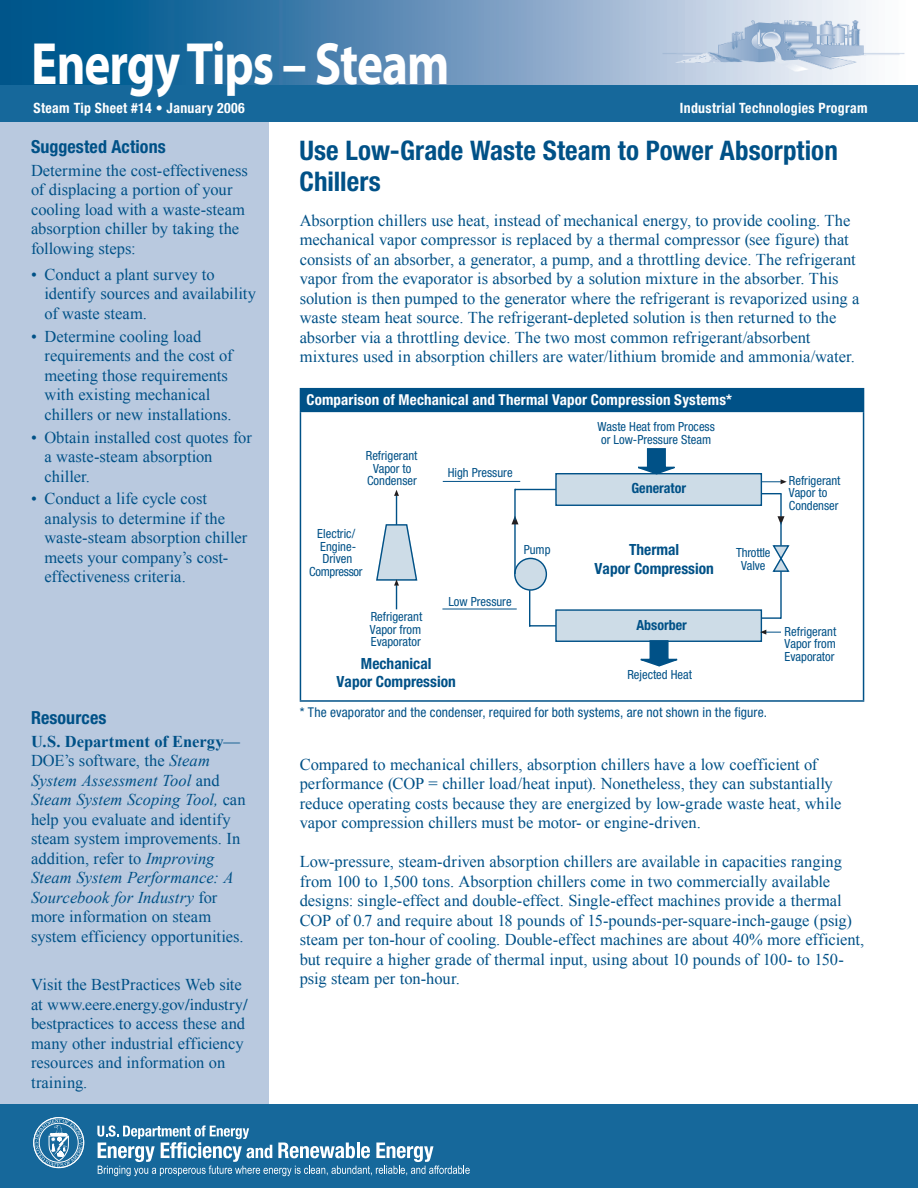
<style>
.page{position:relative;width:918px;height:1188px;background:#fff}
.page>*{position:absolute;margin:0;border:0;box-sizing:border-box;transform-origin:0 0}
.t1{font:700 60px "Myriad";letter-spacing:-.02em;color:#fff;scale:.82 1}
.TipSheet_Title{font:700 condensed 27px/31.5px "Helvetica Neue LT Std";letter-spacing:.005em;color:#005187}
.Header__E{font:700 condensed 18px "Helvetica Neue LT Std";letter-spacing:.005em;color:#005187}
.body_text{font:16.5px/19.5px "Times New Roman";color:#005187}
.Body_Text_Bullets__E{font:16.5px/19.5px "Times New Roman";color:#005187}
.t2{font:700 condensed 15.45px/18.3px "Helvetica Neue LT Std";color:#005187;text-align:center}
.table_title{font:700 condensed 15px "Helvetica Neue LT Std";letter-spacing:.01em;color:#fff}
.t3{font:700 condensed 14.25px "Helvetica Neue LT Std";letter-spacing:.025em;color:#fff}
.t4{font:700 condensed 13.95px "Helvetica Neue LT Std";color:#005187}
.table_note{font:condensed 13.5px "Helvetica Neue LT Std";letter-spacing:.01em;color:#005187}
.t5{font:condensed 12.6px/12.6px "Helvetica Neue LT Std";color:#005187;text-align:center}
.s1{font-weight:700}
.s2{font-style:italic}
.s3{font-family:"Times"}
</style>
<div class="page">
<div style="left:0;top:0;width:269px;height:1110px;background:#b9c9df"></div>
<div style="left:0;top:1104px;width:918px;height:84px;background:#16689b"></div>
<img style="left:0;top:0;width:905px;height:85px">
<div style="left:0;top:85px;width:918px;height:37px;background:#16689b"></div>
<svg style="left:97px;top:1125px;width:373px;height:51px"></svg>
<svg style="left:34px;top:1118px;width:50px;height:50px"></svg>
<div style="left:300px;top:389px;width:564px;height:22px;background:#005187"></div>
<hr style="left:300px;top:388px;width:564px;height:1px;background:#005187">
<hr style="left:300px;top:411px;width:564px;height:1px;background:#005187">
<hr style="left:300px;top:412px;width:1px;height:288px;background:#005187">
<hr style="left:863px;top:412px;width:1px;height:288px;background:#005187">
<hr style="left:300px;top:700px;width:564px;height:2px;background:#005187">
<div style="left:556px;top:474px;width:205px;height:31px;background:#cddce7"></div>
<div style="left:556px;top:610px;width:205px;height:31px;background:#cddce7"></div>
<div style="left:555px;top:473px;width:207px;height:33px;border:1px solid #005187"></div>
<div style="left:555px;top:609px;width:207px;height:33px;border:1px solid #005187"></div>
<svg style="left:515px;top:558px;width:31px;height:32px"></svg>
<svg style="left:632px;top:640px;width:53px;height:27px"></svg>
<svg style="left:772px;top:545px;width:18px;height:27px"></svg>
<svg style="left:761px;top:493px;width:21px;height:1px"></svg>
<hr style="left:780px;top:494px;width:2px;height:23px;background:#005187">
<svg style="left:777px;top:516px;width:8px;height:7px"></svg>
<hr style="left:761px;top:617px;width:20px;height:2px;background:#005187">
<hr style="left:780px;top:571px;width:2px;height:48px;background:#005187">
<hr style="left:780px;top:522px;width:2px;height:24px;background:#005187">
<svg style="left:761px;top:479px;width:26px;height:5px"></svg>
<svg style="left:760px;top:630px;width:21px;height:5px"></svg>
<svg style="left:630px;top:448px;width:53px;height:27px"></svg>
<hr style="left:529px;top:590px;width:1px;height:36px;background:#005187">
<hr style="left:529px;top:625px;width:27px;height:2px;background:#005187">
<hr style="left:514px;top:524px;width:2px;height:50px;background:#005187">
<svg style="left:511px;top:518px;width:7px;height:6px"></svg>
<hr style="left:514px;top:489px;width:2px;height:31px;background:#005187">
<hr style="left:515px;top:489px;width:41px;height:1px;background:#005187">
<div style="left:514px;top:558px;width:33px;height:33px;border:1px solid #005187;border-radius:50%"></div>
<hr style="left:396px;top:495px;width:1px;height:30px;background:#005187">
<svg style="left:394px;top:490px;width:5px;height:6px"></svg>
<svg style="left:376px;top:523px;width:42px;height:86px"></svg>
<hr style="left:443px;top:481px;width:77px;height:1px;background:#005187">
<hr style="left:442px;top:609px;width:75px;height:1px;background:#005187">
<p class="t1" style="left:31px;top:33px;width:511px">Energy Tips – Steam</p>
<p class="t3" style="left:34px;top:99px;width:213px">Steam Tip Sheet #14 • January 2006</p>
<p class="t3" style="left:680px;top:99px;width:189px">Industrial Technologies Program</p>
<p class="TipSheet_Title" style="left:300px;top:134px;width:540px">Use Low-Grade Waste Steam to Power Absorption<br>Chillers</p>
<p class="body_text" style="left:300px;top:210px;width:561px">Absorption chillers use heat, instead of mechanical energy, to provide cooling. The mechanical vapor compressor is replaced by a thermal compressor (see figure) that consists of an absorber, a generator, a pump, and a throttling device. The refrigerant vapor from the evaporator is absorbed by a solution mixture in the absorber. This solution is then pumped to the generator where the refrigerant is revaporized using a waste steam heat source. The refrigerant-depleted solution is then returned to the absorber via a throttling device. The two most common refrigerant/absorbent mixtures used in absorption chillers are water/lithium bromide and ammonia/water.</p>
<p class="table_title" style="left:306px;top:391px;width:427px">Comparison of Mechanical and Thermal Vapor Compression Systems*</p>
<p class="Header__E" style="left:31px;top:135px;width:136px">Suggested Actions</p>
<p class="body_text" style="left:31px;top:160px;width:218px">Determine the cost-effectiveness of displacing a portion of your cooling load with a waste-steam absorption chiller by taking the following steps:</p>
<p class="Body_Text_Bullets__E" style="left:45px;top:264px;width:213px;text-indent:-14px">• Conduct a plant survey to identify sources and availability of waste steam.</p>
<p class="Body_Text_Bullets__E" style="left:45px;top:326px;width:190px;text-indent:-14px">• Determine cooling load requirements and the cost of meeting those requirements with existing mechanical chillers or new installations.</p>
<p class="Body_Text_Bullets__E" style="left:45px;top:427px;width:209px;text-indent:-14px">• Obtain installed cost quotes for a waste-steam absorption chiller.</p>
<p class="Body_Text_Bullets__E" style="left:45px;top:489px;width:204px;text-indent:-14px">• Conduct a life cycle cost analysis to determine if the waste-steam absorption chiller meets your company’s cost&shy;effectiveness criteria.</p>
<p class="t5" style="left:597px;top:420px;width:119px;text-align:left">Waste Heat from Process or Low-Pressure Steam</p>
<p class="t5" style="left:366px;top:449px;width:53px">Refrigerant<br>Vapor to<br>Condenser</p>
<p class="t5" style="left:448px;top:466px;width:66px">High Pressure</p>
<p class="t5" style="left:789px;top:474px;width:53px;text-align:left">Refrigerant<br>Vapor to<br>Condenser</p>
<p class="t4" style="left:631px;top:480px;width:56px">Generator</p>
<p class="t5" style="left:309px;top:527px;width:55px">Electric/<br>Engine-<br>Driven<br>Compressor</p>
<p class="t2" style="left:595px;top:541px;width:121px">Thermal<br>Vapor Compression</p>
<p class="t5" style="left:524px;top:543px;width:28px">Pump</p>
<p class="t5" style="left:736px;top:547px;width:36px">Throttle<br>Valve</p>
<p class="Header__E" style="left:31px;top:707px;width:77px">Resources</p>
<p class="body_text" style="left:31px;top:731px;width:216px"><span class="s1">U.S. Department of Energy</span>—<br>DOE’s software, the <span class="s2">Steam<br>System Assessment Tool</span> and<br><span class="s2">Steam System Scoping Tool,</span> can help you evaluate and identify steam system improvements. In addition, refer to <span class="s2">Improving<br>Steam System Performance: A<br>Sourcebook for Industry</span> for more information on steam system efficiency opportunities.</p>
<p class="body_text" style="left:31px;top:975px;width:218px">Visit the BestPractices Web site at <span class="s3">www.eere.energy.gov/industry/ bestpractices</span> to access these and many other industrial efficiency resources and information on training.</p>
<p class="t5" style="left:370px;top:610px;width:54px;text-align:justify">Refrigerant Vapor from Evaporator</p>
<p class="t5" style="left:448px;top:595px;width:65px">Low Pressure</p>
<p class="t2" style="left:337px;top:654px;width:121px">Mechanical<br>Vapor Compression</p>
<p class="t4" style="left:636px;top:617px;width:52px">Absorber</p>
<p class="t5" style="left:627px;top:668px;width:66px">Rejected Heat</p>
<p class="t5" style="left:785px;top:625px;width:53px;text-align:justify">Refrigerant Vapor from Evaporator</p>
<p class="table_note" style="left:300px;top:705px;width:469px">* The evaporator and the condenser, required for both systems, are not shown in the figure.</p>
<p class="body_text" style="left:300px;top:754px;width:519px">Compared to mechanical chillers, absorption chillers have a low coefficient of</p>
<p class="body_text" style="left:300px;top:774px;width:543px">performance (COP = chiller load/heat input). Nonetheless, they can substantially reduce operating costs because they are energized by low-grade waste heat, while vapor compression chillers must be motor- or engine-driven.</p>
<p class="body_text" style="left:300px;top:852px;width:566px">Low-pressure, steam-driven absorption chillers are available in capacities ranging from 100 to 1,500 tons. Absorption chillers come in two commercially available designs: single-effect and double-effect. Single-effect machines provide a thermal COP of 0.7 and require about 18 pounds of 15-pounds-per-square-inch-gauge (psig) steam per ton-hour of cooling. Double-effect machines are about 40% more efficient, but require a higher grade of thermal input, using about 10 pounds of 100- to 150- psig steam per ton-hour.</p>
</div>
